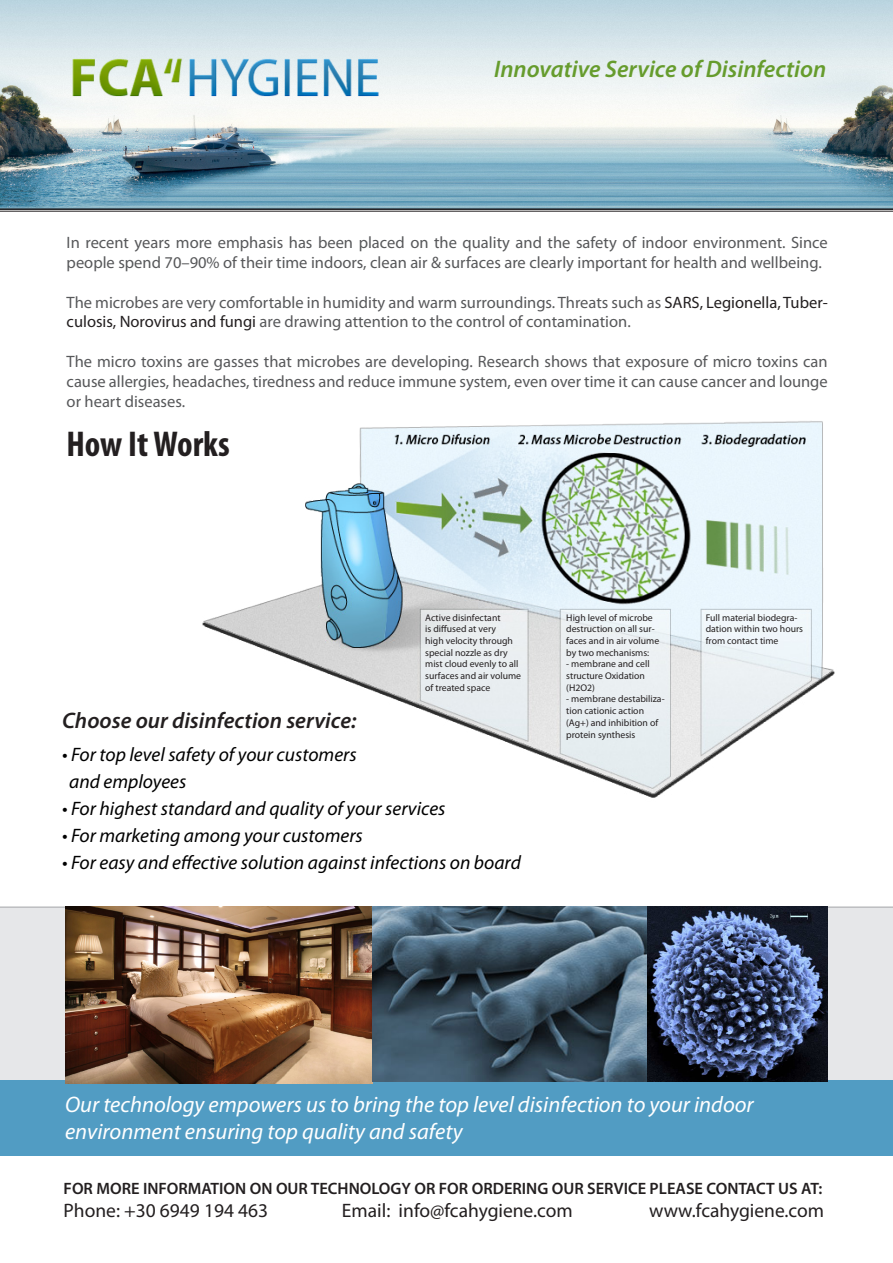
<style>
.page{position:relative;width:893px;height:1263px;background:#fff}
.page>*{position:absolute;margin:0;border:0;box-sizing:border-box;transform-origin:0 0}
.t1{font:700 condensed 36px "Myriad Pro";color:#231f20}
.t2{font:italic 600 24px "Myriad Pro";color:#669c2d}
.t3{font:italic 22.5px "Myriad Pro";color:#fff}
.t4{font:italic 600 22.5px "Myriad Pro";color:#231f20}
.t5{font:italic 19.5px "Myriad Pro";color:#000}
.t6{font:19.5px "Myriad Pro";color:#231f20}
.t7{font:16.5px/19.8px "Myriad Pro";color:#57585a}
.t8{font:600 16.5px "Myriad Pro";color:#231f20}
.t9{font:9.75px/11.7px "Myriad Pro";color:#231f20}
.s1{color:#231f20}
</style>
<div class="page">
<div style="left:0;top:906px;width:893px;height:175px;background:#e6e7e9"></div>
<div style="left:0;top:1081px;width:893px;height:75px;background:#519cc3"></div>
<img style="left:0;top:1px;width:893px;height:207px">
<hr style="left:0;top:208px;width:893px;height:2px;background:#231f20">
<hr style="left:0;top:211px;width:893px;height:1px;background:#231f20">
<img style="left:65px;top:906px;width:763px;height:177px">
<img style="left:202px;top:421px;width:633px;height:377px">
<img style="left:65px;top:50px;width:321px;height:55px">
<p class="t2" style="left:494px;top:54px;width:334px">Innovative Service of Disinfection</p>
<p class="t7" style="left:67px;top:233px;width:763px">In recent years more emphasis has been placed on the quality and the safety of indoor environment. Since people spend 70–90% of their time indoors, clean air &amp; surfaces are clearly important for health and wellbeing.</p>
<p class="t7" style="left:67px;top:292px;width:763px">The microbes are very comfortable in humidity and warm surroundings. Threats such as <span class="s1">SARS, Legionella, Tuber&shy;culosis, Norovirus and fungi</span> are drawing attention to the control of contamination.</p>
<p class="t7" style="left:67px;top:351px;width:763px;text-align:justify">The micro toxins are gasses that microbes are developing. Research shows that exposure of micro toxins can cause allergies, headaches, tiredness and reduce immune system, even over time it can cause cancer and lounge or heart diseases.</p>
<p class="t1" style="left:67px;top:421px;width:165px">How It Works</p>
<p class="t9" style="left:425px;top:611px;width:97px">Active disinfectant<br>is diffused at very<br>high velocity through special nozzle as dry mist cloud evenly to all surfaces and air volume of treated space</p>
<p class="t9" style="left:566px;top:611px;width:94px">High level of microbe destruction on all sur&shy;faces and in air volume by two mechanisms:</p>
<p class="t9" style="left:566px;top:658px;width:85px">- membrane and cell structure Oxidation (H2O2)</p>
<p class="t9" style="left:566px;top:693px;width:100px">- membrane destabiliza&shy;tion cationic action (Ag+) and inhibition of protein synthesis</p>
<p class="t4" style="left:62px;top:706px;width:296px">Choose our disinfection service:</p>
<p class="t5" style="left:62px;top:742px;width:296px">• For top level safety of your customers</p>
<p class="t5" style="left:69px;top:769px;width:119px">and employees</p>
<p class="t5" style="left:62px;top:796px;width:385px">• For highest standard and quality of your services</p>
<p class="t5" style="left:62px;top:823px;width:302px">• For marketing among your customers</p>
<p class="t5" style="left:62px;top:850px;width:460px">• For easy and effective solution against infections on board</p>
<p class="t9" style="left:706px;top:611px;width:99px">Full material biodegra&shy;dation within two hours from contact time</p>
<p class="t3" style="left:65px;top:1090px;width:690px">Our technology empowers us to bring the top level disinfection to your indoor</p>
<p class="t3" style="left:65px;top:1117px;width:399px">environment ensuring top quality and safety</p>
<p class="t8" style="left:64px;top:1177px;width:760px">FOR MORE INFORMATION ON OUR TECHNOLOGY OR FOR ORDERING OUR SERVICE PLEASE CONTACT US AT:</p>
<p class="t6" style="left:64px;top:1198px;width:206px">Phone: +30 6949 194 463</p>
<p class="t6" style="left:342px;top:1198px;width:232px">Email: info@fcahygiene.com</p>
<p class="t6" style="left:649px;top:1198px;width:177px">www.fcahygiene.com</p>
</div>
